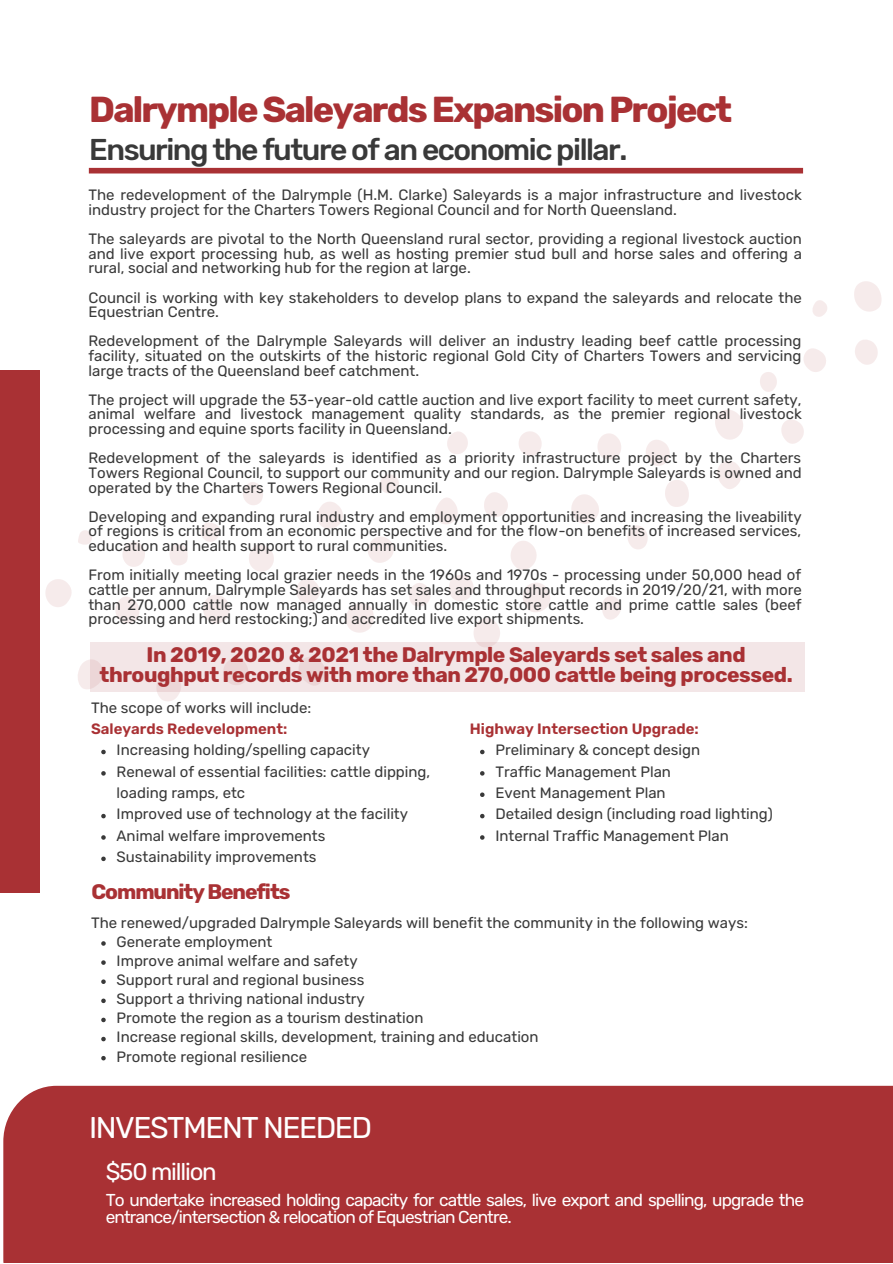
<style>
.page{position:relative;width:893px;height:1264px;background:#fff}
.page>*{position:absolute;margin:0;border:0;box-sizing:border-box;transform-origin:0 0}
.t1{font:700 36px "Rubik";letter-spacing:-.05em;color:#a93134}
.t2{font:500 30px "Rubik";letter-spacing:-.05em;color:#393939}
.t3{font:30px "Rubik";letter-spacing:-.05em;color:#fff}
.t4{font:24px "Rubik";letter-spacing:-.05em;color:#fff}
.t5{font:700 21px/20.2px "Rubik";letter-spacing:-.02em;color:#a93134;text-align:center}
.t6{font:700 21px "Rubik";letter-spacing:-.05em;color:#a93134}
.t7{font:17.25px/16.8px "Rubik";letter-spacing:-.05em;color:#fff}
.t8{font:15px/14.5px "Rubik";color:#393939;text-align:justify}
.t9{font:600 15px "Rubik";color:#a93134}
</style>
<div class="page">
<svg style="left:715px;top:410px;width:28px;height:30px"></svg>
<svg style="left:854px;top:281px;width:28px;height:31px"></svg>
<svg style="left:346px;top:603px;width:28px;height:30px"></svg>
<svg style="left:571px;top:494px;width:28px;height:30px"></svg>
<svg style="left:78px;top:654px;width:31px;height:38px"></svg>
<svg style="left:203px;top:595px;width:27px;height:29px"></svg>
<svg style="left:45px;top:579px;width:27px;height:28px"></svg>
<svg style="left:317px;top:502px;width:26px;height:27px"></svg>
<svg style="left:368px;top:537px;width:26px;height:26px"></svg>
<svg style="left:717px;top:461px;width:25px;height:28px"></svg>
<svg style="left:150px;top:691px;width:37px;height:10px"></svg>
<svg style="left:249px;top:545px;width:25px;height:27px"></svg>
<svg style="left:449px;top:541px;width:101px;height:101px"></svg>
<svg style="left:115px;top:597px;width:24px;height:27px"></svg>
<svg style="left:597px;top:433px;width:24px;height:27px"></svg>
<svg style="left:646px;top:440px;width:43px;height:67px"></svg>
<svg style="left:296px;top:579px;width:24px;height:24px"></svg>
<svg style="left:484px;top:492px;width:24px;height:25px"></svg>
<svg style="left:122px;top:542px;width:23px;height:25px"></svg>
<svg style="left:855px;top:340px;width:23px;height:25px"></svg>
<svg style="left:519px;top:431px;width:23px;height:25px"></svg>
<svg style="left:435px;top:497px;width:23px;height:27px"></svg>
<svg style="left:781px;top:419px;width:23px;height:25px"></svg>
<svg style="left:804px;top:348px;width:22px;height:24px"></svg>
<svg style="left:409px;top:583px;width:22px;height:23px"></svg>
<svg style="left:627px;top:525px;width:21px;height:24px"></svg>
<svg style="left:447px;top:431px;width:21px;height:23px"></svg>
<svg style="left:243px;top:482px;width:20px;height:23px"></svg>
<svg style="left:602px;top:596px;width:19px;height:24px"></svg>
<svg style="left:170px;top:522px;width:50px;height:43px"></svg>
<svg style="left:380px;top:474px;width:19px;height:19px"></svg>
<svg style="left:760px;top:372px;width:17px;height:20px"></svg>
<svg style="left:813px;top:300px;width:14px;height:17px"></svg>
<svg style="left:78px;top:530px;width:14px;height:15px"></svg>
<div style="left:0;top:370px;width:40px;height:522px;background:#a93134"></div>
<div style="left:89px;top:168px;width:714px;height:5px;background:#a93134"></div>
<div style="left:3px;top:1085px;width:889px;height:177px;background:#a93134"></div>
<svg style="left:101px;top:749px;width:5px;height:5px"></svg>
<svg style="left:101px;top:771px;width:5px;height:4px"></svg>
<svg style="left:101px;top:813px;width:5px;height:5px"></svg>
<svg style="left:101px;top:835px;width:5px;height:4px"></svg>
<svg style="left:101px;top:856px;width:5px;height:5px"></svg>
<svg style="left:101px;top:941px;width:5px;height:4px"></svg>
<svg style="left:101px;top:960px;width:5px;height:4px"></svg>
<svg style="left:101px;top:979px;width:5px;height:4px"></svg>
<svg style="left:101px;top:998px;width:5px;height:5px"></svg>
<svg style="left:101px;top:1017px;width:5px;height:5px"></svg>
<svg style="left:101px;top:1036px;width:5px;height:5px"></svg>
<svg style="left:101px;top:1056px;width:5px;height:4px"></svg>
<svg style="left:480px;top:749px;width:4px;height:5px"></svg>
<svg style="left:480px;top:771px;width:4px;height:4px"></svg>
<svg style="left:480px;top:792px;width:4px;height:5px"></svg>
<svg style="left:480px;top:813px;width:4px;height:5px"></svg>
<svg style="left:480px;top:835px;width:4px;height:4px"></svg>
<div style="left:91px;top:642px;width:713px;height:49px;background:#f3e6e7"></div>
<h1 class="t1" style="left:89px;top:89px;width:644px">Dalrymple Saleyards Expansion Project</h1>
<h2 class="t2" style="left:89px;top:132px;width:539px">Ensuring the future of an economic pillar.</h2>
<p class="t8" style="left:88px;top:188px;width:714px">The redevelopment of the Dalrymple (H.M. Clarke) Saleyards is a major infrastructure and livestock industry project for the Charters Towers Regional Council and for North Queensland.</p>
<p class="t8" style="left:88px;top:231px;width:715px">The saleyards are pivotal to the North Queensland rural sector, providing a regional livestock auction and live export processing hub, as well as hosting premier stud bull and horse sales and offering a rural, social and networking hub for the region at large.</p>
<p class="t8" style="left:88px;top:290px;width:714px">Council is working with key stakeholders to develop plans to expand the saleyards and relocate the<br>Equestrian Centre.</p>
<p class="t8" style="left:88px;top:334px;width:714px">Redevelopment of the Dalrymple Saleyards will deliver an industry leading beef cattle processing facility, situated on the outskirts of the historic regional Gold City of Charters Towers and servicing large tracts of the Queensland beef catchment.</p>
<p class="t8" style="left:88px;top:392px;width:714px">The project will upgrade the 53-year-old cattle auction and live export facility to meet current safety, animal welfare and livestock management quality standards, as the premier regional livestock processing and equine sports facility in Queensland.</p>
<p class="t8" style="left:88px;top:451px;width:714px">Redevelopment of the saleyards is identified as a priority infrastructure project by the Charters Towers Regional Council, to support our community and our region. Dalrymple Saleyards is owned and operated by the Charters Towers Regional Council.</p>
<p class="t8" style="left:88px;top:509px;width:714px">Developing and expanding rural industry and employment opportunities and increasing the liveability of regions is critical from an economic perspective and for the flow-on benefits of increased services, education and health support to rural communities.</p>
<p class="t8" style="left:88px;top:568px;width:714px">From initially meeting local grazier needs in the 1960s and 1970s - processing under 50,000 head of cattle per annum, Dalrymple Saleyards has set sales and throughput records in 2019/20/21, with more than 270,000 cattle now managed annually in domestic store cattle and prime cattle sales (beef processing and herd restocking;) and accredited live export shipments.</p>
<h3 class="t5" style="left:100px;top:644px;width:694px">In 2019, 2020 &amp; 2021 the Dalrymple Saleyards set sales and throughput records with more than 270,000 cattle being processed.</h3>
<p class="t8" style="left:91px;top:700px;width:222px">The scope of works will include:</p>
<p class="t9" style="left:91px;top:720px;width:198px">Saleyards Redevelopment:</p>
<p class="t8" style="left:117px;top:739px;width:315px;line-height:21.3px;text-align:left">Increasing holding/spelling capacity Renewal of essential facilities: cattle dipping, loading ramps, etc<br>Improved use of technology at the facility Animal welfare improvements<br>Sustainability improvements</p>
<h3 class="t6" style="left:91px;top:879px;width:200px">Community Benefits</h3>
<p class="t9" style="left:470px;top:720px;width:230px">Highway Intersection Upgrade:</p>
<p class="t8" style="left:495px;top:739px;width:279px;line-height:21.3px;text-align:left">Preliminary &amp; concept design<br>Traffic Management Plan<br>Event Management Plan<br>Detailed design (including road lighting)<br>Internal Traffic Management Plan</p>
<p class="t8" style="left:91px;top:915px;width:658px">The renewed/upgraded Dalrymple Saleyards will benefit the community in the following ways:</p>
<p class="t8" style="left:117px;top:932px;width:423px;line-height:19px;text-align:left">Generate employment<br>Improve animal welfare and safety<br>Support rural and regional business<br>Support a thriving national industry<br>Promote the region as a tourism destination<br>Increase regional skills, development, training and education Promote regional resilience</p>
<h2 class="t3" style="left:89px;top:1110px;width:284px">INVESTMENT NEEDED</h2>
<h3 class="t4" style="left:106px;top:1157px;width:113px">$50 million</h3>
<p class="t7" style="left:106px;top:1191px;width:699px">To undertake increased holding capacity for cattle sales, live export and spelling, upgrade the entrance/intersection &amp; relocation of Equestrian Centre.</p>
</div>
